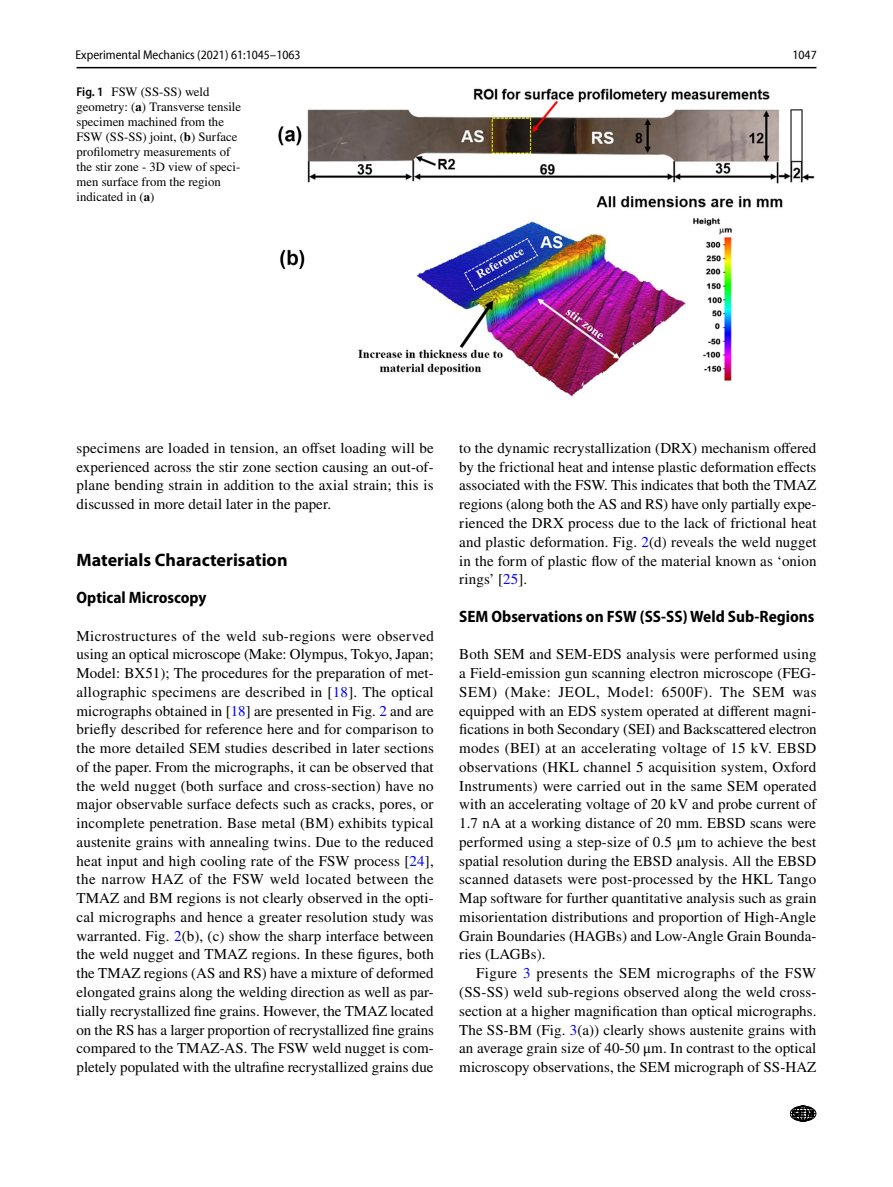
<style>
.page{position:relative;width:893px;height:1187px;background:#fff}
.page>*{position:absolute;margin:0;border:0;box-sizing:border-box;transform-origin:0 0}
.t1{font:700 18px "Myriad Pro";color:#000}
.t2{font:700 semi-condensed 16.5px "Myriad Pro";color:#000}
.t3{font:15px/18.8px "STIX";letter-spacing:.005em;color:#000;text-align:justify}
.t4{font:12.75px/15px "STIX";color:#000}
.t5{font:semi-condensed 12.75px "Myriad Pro Unic";color:#000}
.s1{font-family:"Myriad Pro";font-weight:600;font-stretch:semi-condensed}
.s2{font-weight:700}
.s3{color:#00f}
</style>
<div class="page">
<hr style="left:77px;top:67px;width:739px;height:1px;background:#000">
<svg style="left:790px;top:1105px;width:26px;height:16px"></svg>
<img style="left:278px;top:88px;width:537px;height:309px">
<p class="t5" style="left:76px;top:50px;width:226px">Experimental Mechanics (2021) 61:1045–1063</p>
<p class="t5" style="left:792px;top:50px;width:26px">1047</p>
<p class="t4" style="left:77px;top:85px;width:166px"><span class="s1">Fig. 1</span> FSW (SS-SS) weld geometry: (<span class="s2">a</span>) Transverse tensile specimen machined from the<br>FSW (SS-SS) joint, (<span class="s2">b</span>) Surface profilometry measurements of the stir zone - 3D view of speci&shy;men surface from the region indicated in (<span class="s2">a</span>)</p>
<p class="t3" style="left:77px;top:439px;width:359px">specimens are loaded in tension, an offset loading will be experienced across the stir zone section causing an out-of&shy;plane bending strain in addition to the axial strain; this is discussed in more detail later in the paper.</p>
<p class="t1" style="left:77px;top:547px;width:213px">Materials Characterisation</p>
<p class="t2" style="left:77px;top:588px;width:132px">Optical Microscopy</p>
<p class="t3" style="left:77px;top:627px;width:359px">Microstructures of the weld sub-regions were observed using an optical microscope (Make: Olympus, Tokyo, Japan; Model: BX51); The procedures for the preparation of met&shy;allographic specimens are described in [<span class="s3">18</span>]. The optical micrographs obtained in [<span class="s3">18</span>] are presented in Fig. <span class="s3">2</span> and are briefly described for reference here and for comparison to the more detailed SEM studies described in later sections of the paper. From the micrographs, it can be observed that the weld nugget (both surface and cross-section) have no major observable surface defects such as cracks, pores, or incomplete penetration. Base metal (BM) exhibits typical austenite grains with annealing twins. Due to the reduced heat input and high cooling rate of the FSW process [<span class="s3">24</span>], the narrow HAZ of the FSW weld located between the TMAZ and BM regions is not clearly observed in the opti&shy;cal micrographs and hence a greater resolution study was warranted. Fig. <span class="s3">2</span>(b), (c) show the sharp interface between the weld nugget and TMAZ regions. In these figures, both the TMAZ regions (AS and RS) have a mixture of deformed elongated grains along the welding direction as well as par&shy;tially recrystallized fine grains. However, the TMAZ located on the RS has a larger proportion of recrystallized fine grains compared to the TMAZ-AS. The FSW weld nugget is com&shy;pletely populated with the ultrafine recrystallized grains due</p>
<p class="t3" style="left:459px;top:439px;width:359px">to the dynamic recrystallization (DRX) mechanism offered by the frictional heat and intense plastic deformation effects associated with the FSW. This indicates that both the TMAZ regions (along both the AS and RS) have only partially expe&shy;rienced the DRX process due to the lack of frictional heat and plastic deformation. Fig. <span class="s3">2</span>(d) reveals the weld nugget in the form of plastic flow of the material known as ‘onion rings’ [<span class="s3">25</span>].</p>
<p class="t2" style="left:459px;top:607px;width:357px">SEM Observations on FSW (SS‑SS) Weld Sub‑Regions</p>
<p class="t3" style="left:459px;top:646px;width:359px">Both SEM and SEM-EDS analysis were performed using a Field-emission gun scanning electron microscope (FEG-SEM) (Make: JEOL, Model: 6500F). The SEM was equipped with an EDS system operated at different magni&shy;fications in both Secondary (SEI) and Backscattered electron modes (BEI) at an accelerating voltage of 15 kV. EBSD observations (HKL channel 5 acquisition system, Oxford Instruments) were carried out in the same SEM operated with an accelerating voltage of 20 kV and probe current of 1.7 nA at a working distance of 20 mm. EBSD scans were performed using a step-size of 0.5 μm to achieve the best spatial resolution during the EBSD analysis. All the EBSD scanned datasets were post-processed by the HKL Tango Map software for further quantitative analysis such as grain misorientation distributions and proportion of High-Angle Grain Boundaries (HAGBs) and Low-Angle Grain Bounda&shy;ries (LAGBs).</p>
<p class="t3" style="left:459px;top:964px;width:359px;text-indent:17px">Figure <span class="s3">3</span> presents the SEM micrographs of the FSW (SS-SS) weld sub-regions observed along the weld cross&shy;section at a higher magnification than optical micrographs.<br>The SS-BM (Fig. <span class="s3">3</span>(a)) clearly shows austenite grains with an average grain size of 40-50 μm. In contrast to the optical microscopy observations, the SEM micrograph of SS-HAZ</p>
</div>
